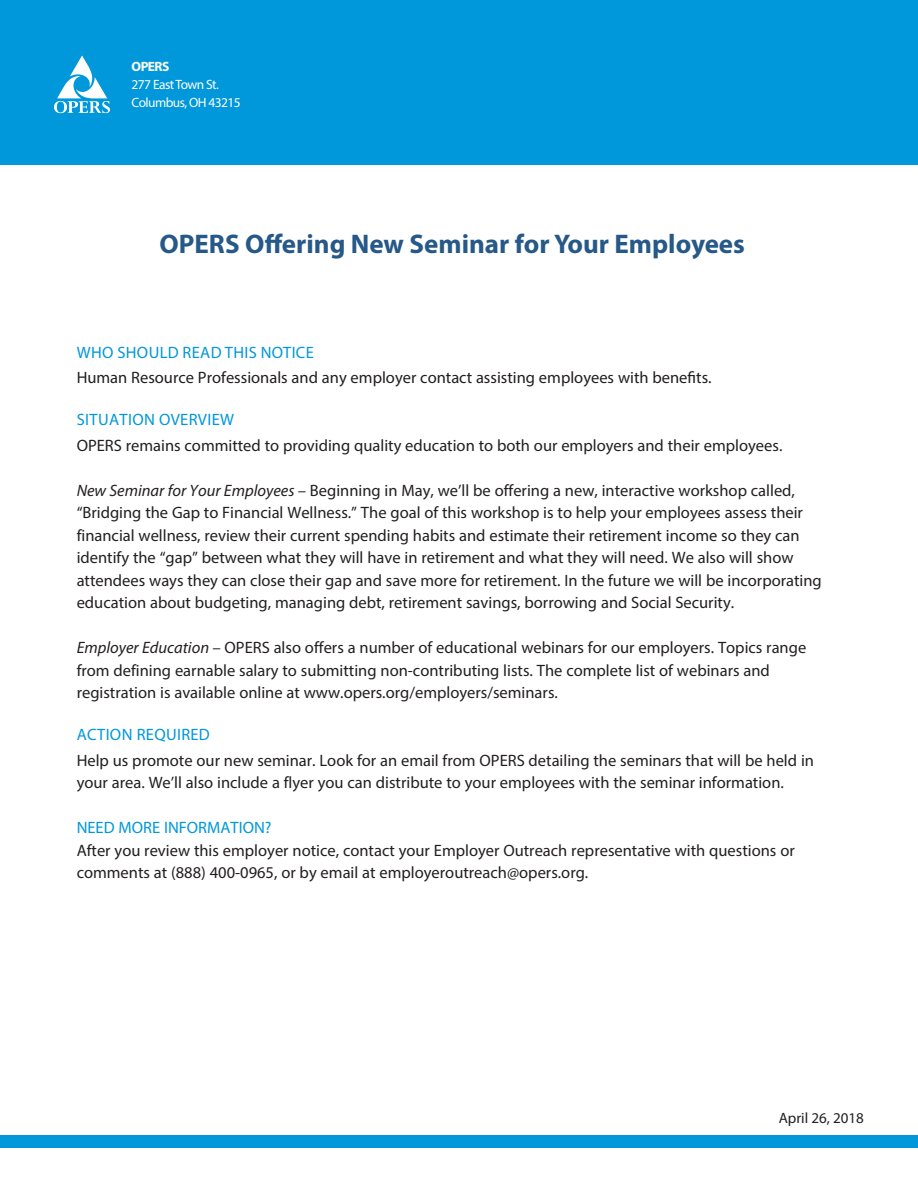
<style>
.page{position:relative;width:918px;height:1188px;background:#fff}
.page>*{position:absolute;margin:0;border:0;box-sizing:border-box;transform-origin:0 0}
.t1{font:700 27px "Myriad Pro";color:#265988}
.Bullet1{font:16.5px/22.5px "Myriad Pro";color:#231f20}
.Bullet1-2{font:16.5px "Myriad Pro";color:#221e1f}
.Bullet1-3{font:16.5px "Myriad Pro";letter-spacing:.02em;color:#0097db}
.Bullet1-4{font:16.5px "Myriad Pro";color:#0097db}
.t2{font:15px "Myriad Pro";color:#231f20}
.t3{font:13.5px "Myriad Pro";letter-spacing:-.04em;color:#fff}
.t4{font:700 13.5px "Myriad Pro";letter-spacing:-.04em;color:#fff}
.s1{font-style:italic}
</style>
<div class="page">
<div style="left:0;top:0;width:918px;height:164px;background:#0097db"></div>
<svg style="left:54px;top:55px;width:56px;height:58px"></svg>
<div style="left:0;top:1135px;width:918px;height:13px;background:#0097db"></div>
<p class="t4" style="left:132px;top:58px;width:39px">OPERS</p>
<p class="t3" style="left:132px;top:77px;width:89px">277 East Town St.</p>
<p class="t3" style="left:132px;top:95px;width:111px">Columbus, OH 43215</p>
<p class="t1" style="left:160px;top:227px;width:587px">OPERS Offering New Seminar for Your Employees</p>
<p class="Bullet1-3" style="left:77px;top:342px;width:239px">WHO SHOULD READ THIS NOTICE</p>
<p class="Bullet1-2" style="left:77px;top:368px;width:636px">Human Resource Professionals and any employer contact assisting employees with benefits.</p>
<p class="Bullet1-3" style="left:77px;top:410px;width:159px">SITUATION OVERVIEW</p>
<p class="Bullet1" style="left:77px;top:434px;width:707px">OPERS remains committed to providing quality education to both our employers and their employees.</p>
<p class="Bullet1" style="left:77px;top:479px;width:747px"><span class="s1">New Seminar for Your Employees –</span> Beginning in May, we’ll be offering a new, interactive workshop called, “Bridging the Gap to Financial Wellness.” The goal of this workshop is to help your employees assess their financial wellness, review their current spending habits and estimate their retirement income so they can identify the “gap” between what they will have in retirement and what they will need. We also will show attendees ways they can close their gap and save more for retirement. In the future we will be incorporating education about budgeting, managing debt, retirement savings, borrowing and Social Security.</p>
<p class="Bullet1" style="left:77px;top:636px;width:731px"><span class="s1">Employer Education –</span> OPERS also offers a number of educational webinars for our employers. Topics range from defining earnable salary to submitting non-contributing lists. The complete list of webinars and registration is available online at www.opers.org/employers/seminars.</p>
<p class="Bullet1-3" style="left:77px;top:725px;width:135px">ACTION REQUIRED</p>
<p class="Bullet1" style="left:77px;top:749px;width:739px">Help us promote our new seminar. Look for an email from OPERS detailing the seminars that will be held in your area. We’ll also include a flyer you can distribute to your employees with the seminar information.</p>
<p class="Bullet1-4" style="left:77px;top:818px;width:196px">NEED MORE INFORMATION?</p>
<p class="Bullet1" style="left:77px;top:839px;width:720px">After you review this employer notice, contact your Employer Outreach representative with questions or comments at (888) 400-0965, or by email at employeroutreach@opers.org.</p>
<p class="t2" style="left:779px;top:1108px;width:87px">April 26, 2018</p>
</div>
